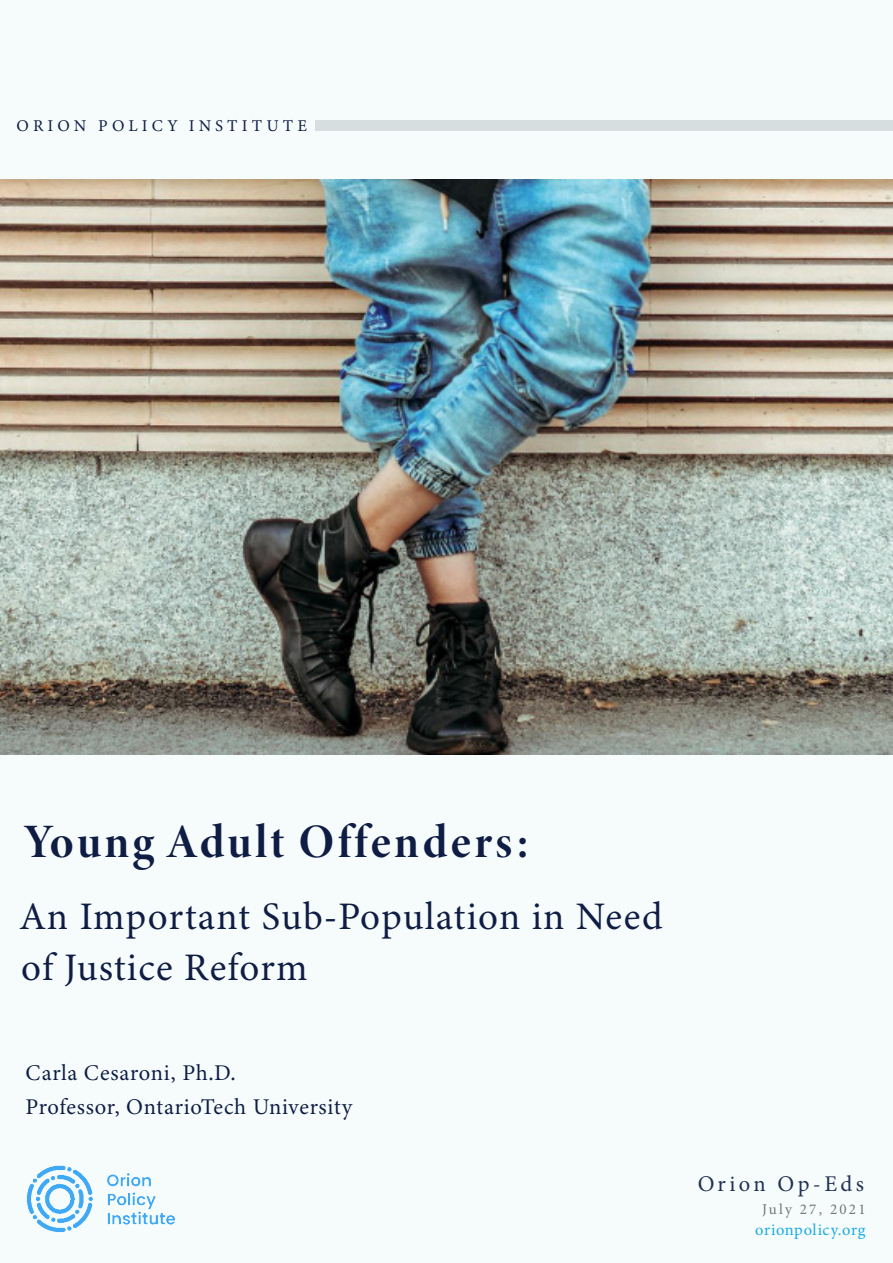
<style>
.page{position:relative;width:893px;height:1263px;background:#f6fbfb}
.page>*{position:absolute;margin:0;border:0;box-sizing:border-box;transform-origin:0 0}
.t1{font:48px "Minion Variable Concept";letter-spacing:.065em;color:#0f1d44}
.t2{font:39px/51px "Minion 3";letter-spacing:.025em;color:#0f1d44}
.t3{font:22.5px "Minion 3";letter-spacing:.03em;color:#0f1d44}
.t4{font:22.5px "Minion Pro";letter-spacing:.15em;color:#0e1f43}
.t5{font:16.5px "Minion Variable Concept";letter-spacing:.245em;color:#101e45}
.t6{font:16.5px "Minion Pro";letter-spacing:.03em;color:#00a3e3}
.t7{font:15px "Minion Pro";letter-spacing:.15em;color:#737678}
</style>
<div class="page">
<img style="left:26px;top:1165px;width:150px;height:67px">
<div style="left:315px;top:121px;width:578px;height:10px;background:#d6dedf"></div>
<img style="left:1px;top:179px;width:892px;height:575px">
<p class="t5" style="left:17px;top:114px;width:292px">ORION POLICY INSTITUTE</p>
<p class="t1" style="left:25px;top:808px;width:506px">Young Adult Offenders:</p>
<p class="t2" style="left:21px;top:890px;width:643px">An Important Sub-Population in Need of Justice Reform</p>
<p class="t3" style="left:25px;top:1057px;width:212px">Carla Cesaroni, Ph.D.</p>
<p class="t3" style="left:25px;top:1091px;width:328px">Professor, OntarioTech University</p>
<p class="t4" style="left:697px;top:1169px;width:168px">Orion Op-Eds</p>
<p class="t7" style="left:762px;top:1199px;width:105px">July 27, 2021</p>
<p class="t6" style="left:755px;top:1218px;width:112px">orionpolicy.org</p>
</div>
